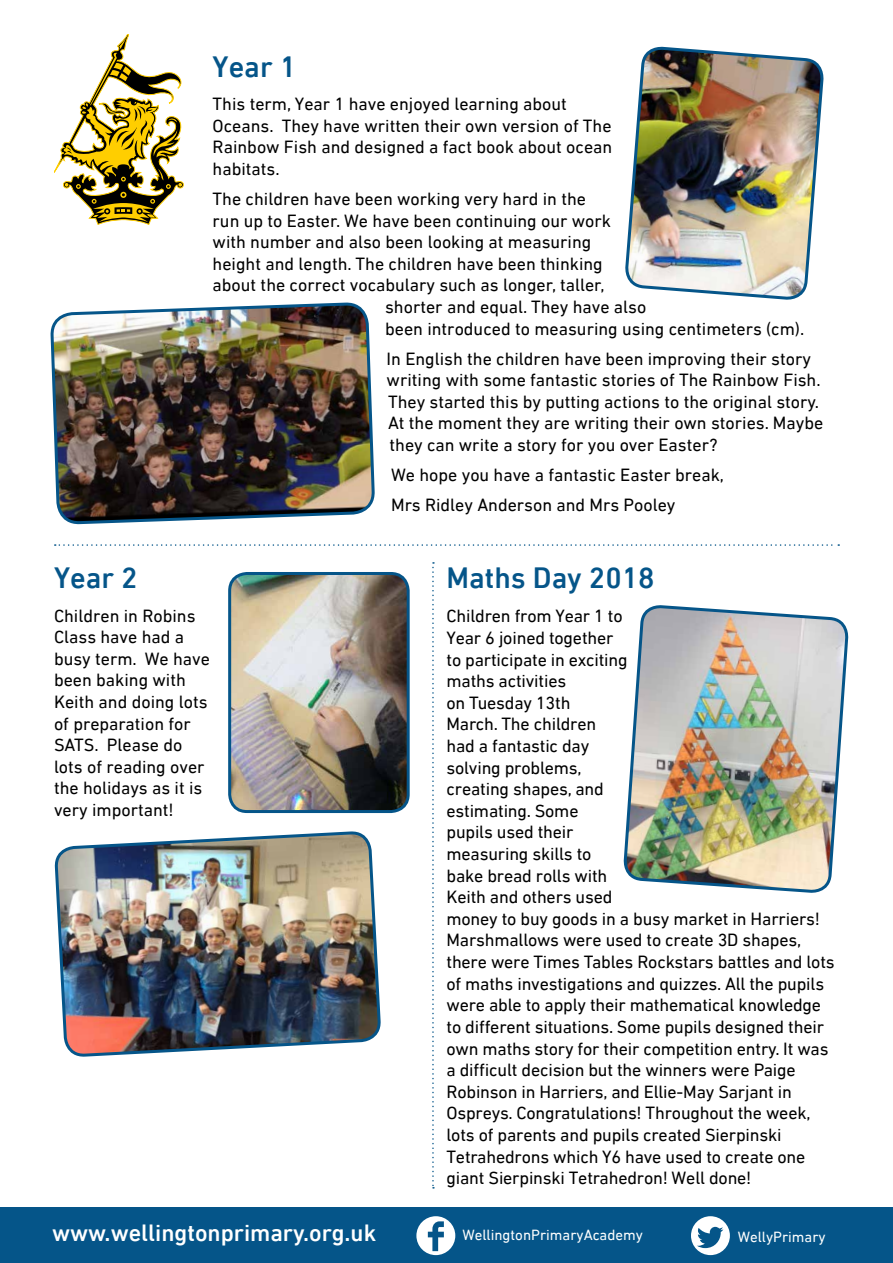
<style>
.page{position:relative;width:893px;height:1263px;background:#fff}
.page>*{position:absolute;margin:0;border:0;box-sizing:border-box;transform-origin:0 0}
.t1{font:500 30px "DIN Next LT Pro";color:#055589}
.t2{font:500 24px "DIN Next LT Pro";color:#fff}
.t3{font:18px/21.6px "DIN Next LT Pro";letter-spacing:-.005em;color:#000}
.t4{font:15px "DIN Next LT Pro";color:#fff}
</style>
<div class="page">
<img style="left:625px;top:46px;width:199px;height:254px">
<img style="left:232px;top:576px;width:174px;height:233px">
<div style="left:228px;top:572px;width:182px;height:241px;border:3px solid #055589;border-radius:17px"></div>
<img style="left:55px;top:832px;width:325px;height:225px">
<img style="left:51px;top:302px;width:323px;height:221px">
<svg style="left:54px;top:34px;width:130px;height:191px"></svg>
<img style="left:623px;top:605px;width:226px;height:288px">
<svg style="left:432px;top:562px;width:2px;height:626px"></svg>
<svg style="left:55px;top:544px;width:784px;height:2px"></svg>
<div style="left:0;top:1208px;width:893px;height:55px;background:#055589"></div>
<div style="left:691px;top:1216px;width:39px;height:39px;background:#fff;border-radius:50%"></div>
<div style="left:416px;top:1216px;width:39px;height:39px;background:#fff;border-radius:50%"></div>
<svg style="left:697px;top:1227px;width:26px;height:21px"></svg>
<svg style="left:428px;top:1221px;width:16px;height:30px"></svg>
<h1 class="t1" style="left:213px;top:49px;width:85px">Year 1</h1>
<p class="t3" style="left:213px;top:93px;width:401px">This term, Year 1 have enjoyed learning about Oceans. They have written their own version of The Rainbow Fish and designed a fact book about ocean habitats.</p>
<p class="t3" style="left:213px;top:188px;width:375px">The children have been working very hard in the</p>
<p class="t3" style="left:213px;top:209px;width:400px">run up to Easter. We have been continuing our work</p>
<p class="t3" style="left:213px;top:231px;width:380px">with number and also been looking at measuring</p>
<p class="t3" style="left:213px;top:253px;width:392px">height and length. The children have been thinking</p>
<p class="t3" style="left:213px;top:274px;width:393px">about the correct vocabulary such as longer, taller,</p>
<p class="t3" style="left:385px;top:296px;width:263px">shorter and equal. They have also</p>
<p class="t3" style="left:385px;top:317px;width:421px">been introduced to measuring using centimeters (cm).</p>
<p class="t3" style="left:387px;top:347px;width:438px">In English the children have been improving their story writing with some fantastic stories of The Rainbow Fish.<br>They started this by putting actions to the original story.<br>At the moment they are writing their own stories. Maybe they can write a story for you over Easter?</p>
<p class="t3" style="left:391px;top:460px;width:334px;line-height:30.2px">We hope you have a fantastic Easter break,<br>Mrs Ridley Anderson and Mrs Pooley</p>
<h1 class="t1" style="left:54px;top:560px;width:85px">Year 2</h1>
<p class="t3" style="left:54px;top:604px;width:158px">Children in Robins<br>Class have had a busy term. We have been baking with<br>Keith and doing lots of preparation for<br>SATS. Please do lots of reading over the holidays as it is very important!</p>
<h1 class="t1" style="left:446px;top:560px;width:210px">Maths Day 2018</h1>
<p class="t3" style="left:446px;top:605px;width:390px">Children from Year 1 to<br>Year 6 joined together<br>to participate in exciting<br>maths activities<br>on Tuesday 13th<br>March. The children<br>had a fantastic day<br>solving problems,<br>creating shapes, and<br>estimating. Some<br>pupils used their<br>measuring skills to<br>bake bread rolls with<br>Keith and others used<br>money to buy goods in a busy market in Harriers!<br>Marshmallows were used to create 3D shapes, there were Times Tables Rockstars battles and lots of maths investigations and quizzes. All the pupils were able to apply their mathematical knowledge to different situations. Some pupils designed their own maths story for their competition entry. It was a difficult decision but the winners were Paige Robinson in Harriers, and Ellie-May Sarjant in Ospreys. Congratulations! Throughout the week, lots of parents and pupils created Sierpinski Tetrahedrons which Y6 have used to create one giant Sierpinski Tetrahedron! Well done!</p>
<h2 class="t2" style="left:52px;top:1218px;width:326px">www.wellingtonprimary.org.uk</h2>
<p class="t4" style="left:462px;top:1226px;width:182px">WellingtonPrimaryAcademy</p>
<p class="t4" style="left:738px;top:1228px;width:89px">WellyPrimary</p>
</div>
